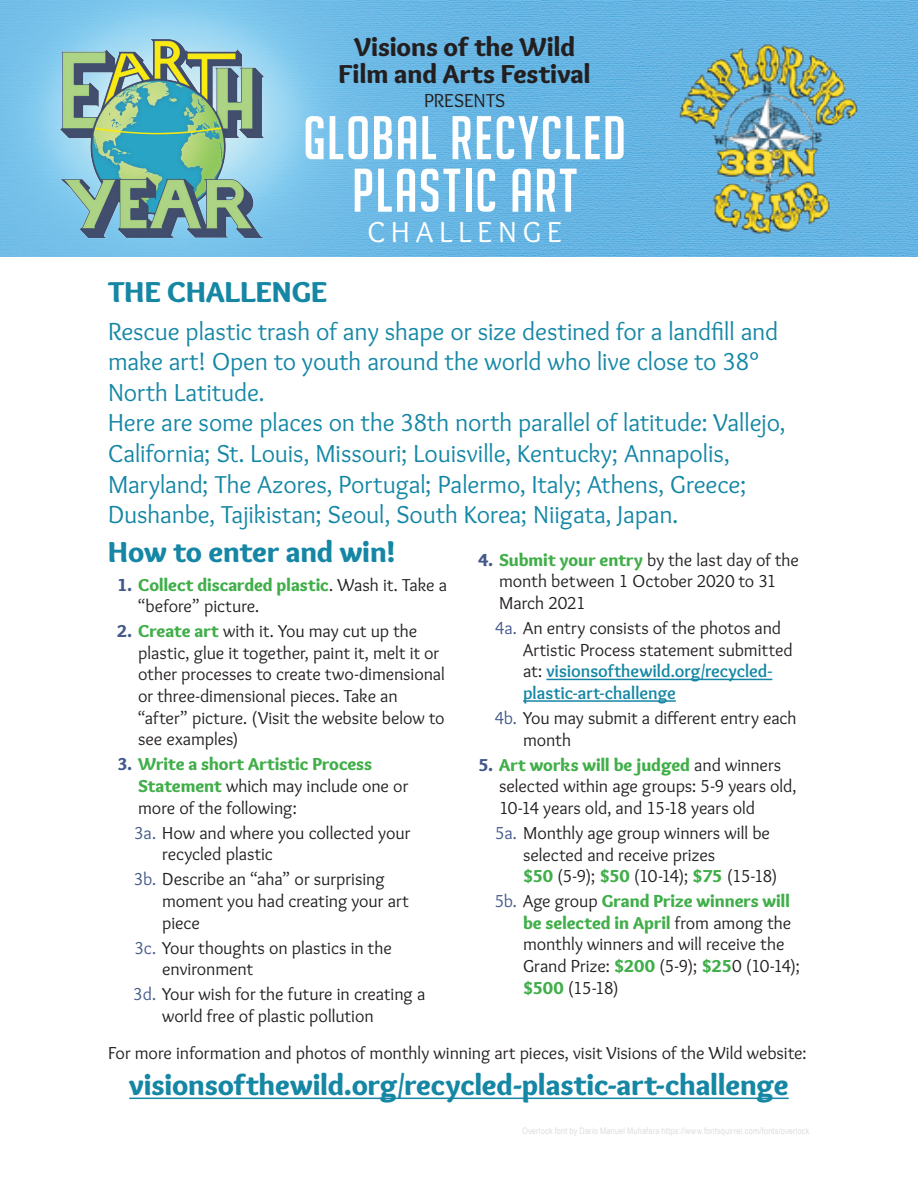
<style>
.page{position:relative;width:918px;height:1188px;background:#fff}
.page>*{position:absolute;margin:0;border:0;box-sizing:border-box;transform-origin:0 0}
.t1{font:60px/52.5px "Big Noodle Titling";letter-spacing:.025em;color:#fff;text-align:center}
.t2{font:900 30px "Overlock";color:#1587a5}
.t3{font:30px "Overlock";letter-spacing:.205em;color:#fff}
.t4{font:900 27px/27px "Overlock";color:#231f20;text-align:center}
.t5{font:25.5px/30.6px "Overlock";letter-spacing:-.005em;color:#1587a5}
.t6{font:19.5px "Overlock";color:#231f20}
.t7{font:18px/21.6px "Overlock";letter-spacing:-.005em;color:#231f20}
.t8{font:9px "Arial Narrow";letter-spacing:.02em;color:#dcdddf}
.s1{font-weight:900;color:#44598b}
.s2{font-weight:900;color:#40ae49}
.s3{color:#44598b}
.s4{font-weight:700;color:#1587a5}
</style>
<div class="page">
<img style="left:0;top:0;width:918px;height:256px">
<img style="left:54px;top:30px;width:216px;height:216px">
<img style="left:659px;top:30px;width:216px;height:216px">
<hr style="left:546px;top:679px;width:226px;height:1px;background:#1587a5">
<hr style="left:523px;top:700px;width:153px;height:2px;background:#1587a5">
<hr style="left:129px;top:1098px;width:660px;height:1px;background:#1587a5">
<h3 class="t4" style="left:339px;top:33px;width:254px">Visions of the Wild<br>Film and Arts Festival</h3>
<p class="t6" style="left:424px;top:89px;width:83px">PRESENTS</p>
<h1 class="t1" style="left:303px;top:112px;width:324px">GLOBAL RECYCLED<br>PLASTIC ART</h1>
<h2 class="t3" style="left:367px;top:215px;width:196px">CHALLENGE</h2>
<h2 class="t2" style="left:108px;top:273px;width:221px">THE CHALLENGE</h2>
<p class="t5" style="left:108px;top:316px;width:679px">Rescue plastic trash of any shape or size destined for a landfill and make art! Open to youth around the world who live close to 38° North Latitude.<br>Here are some places on the 38th north parallel of latitude: Vallejo, California; St. Louis, Missouri; Louisville, Kentucky; Annapolis, Maryland; The Azores, Portugal; Palermo, Italy; Athens, Greece; Dushanbe, Tajikistan; Seoul, South Korea; Niigata, Japan.</p>
<h2 class="t2" style="left:108px;top:533px;width:289px">How to enter and win!</h2>
<p class="t7" style="left:138px;top:574px;width:310px;text-indent:-21px"><span class="s1">1.</span> <span class="s2">Collect discarded plastic</span>. Wash it. Take a “before” picture.</p>
<p class="t7" style="left:138px;top:621px;width:308px;text-indent:-21px"><span class="s1">2.</span> <span class="s2">Create art</span> with it. You may cut up the plastic, glue it together, paint it, melt it or other processes to create two-dimensional or three-dimensional pieces. Take an “after” picture. (Visit the website below to see examples)</p>
<p class="t7" style="left:138px;top:754px;width:272px;text-indent:-21px"><span class="s1">3.</span> <span class="s2">Write a short Artistic Process<br>Statement</span> which may include one or more of the following:</p>
<p class="t7" style="left:162px;top:822px;width:250px;text-indent:-28px"><span class="s3">3a.</span> How and where you collected your recycled plastic</p>
<p class="t7" style="left:162px;top:869px;width:248px;text-indent:-28px"><span class="s3">3b.</span> Describe an “aha” or surprising moment you had creating your art piece</p>
<p class="t7" style="left:162px;top:937px;width:231px;text-indent:-28px"><span class="s3">3c.</span> Your thoughts on plastics in the environment</p>
<p class="t7" style="left:162px;top:984px;width:265px;text-indent:-29px"><span class="s3">3d.</span> Your wish for the future in creating a world free of plastic pollution</p>
<p class="t7" style="left:499px;top:549px;width:301px;text-indent:-21px"><span class="s1">4.</span> <span class="s2">Submit your entry</span> by the last day of the month between 1 October 2020 to 31<br>March 2021</p>
<p class="t7" style="left:523px;top:617px;width:271px;text-indent:-28px"><span class="s3">4a.</span> An entry consists of the photos and Artistic Process statement submitted at: <span class="s4">visionsofthewild.org/recycled&shy;plastic-art-challenge</span></p>
<p class="t7" style="left:523px;top:707px;width:275px;text-indent:-29px"><span class="s3">4b.</span> You may submit a different entry each month</p>
<p class="t7" style="left:499px;top:754px;width:299px;text-indent:-21px"><span class="s1">5.</span> <span class="s2">Art works will be judged</span> and winners selected within age groups: 5-9 years old,<br>10-14 years old, and 15-18 years old</p>
<p class="t7" style="left:523px;top:822px;width:256px;text-indent:-28px"><span class="s3">5a.</span> Monthly age group winners will be selected and receive prizes<br><span class="s2">$50</span> (5-9); <span class="s2">$50</span> (10-14); <span class="s2">$75</span> (15-18)</p>
<p class="t7" style="left:523px;top:891px;width:279px;text-indent:-28px"><span class="s3">5b.</span> Age group <span class="s2">Grand Prize winners will be selected in April</span> from among the monthly winners and will receive the<br>Grand Prize: <span class="s2">$200</span> (5-9); <span class="s2">$25</span>0 (10-14); <span class="s2">$500</span> (15-18)</p>
<p class="t7" style="left:108px;top:1042px;width:700px">For more information and photos of monthly winning art pieces, visit Visions of the Wild website:</p>
<h2 class="t2" style="left:129px;top:1066px;width:661px">visionsofthewild.org/recycled-plastic-art-challenge</h2>
<p class="t8" style="left:522px;top:1124px;width:289px">Overlock font by Dario Manuel Muhafara https://www.fontsquirrel.com/fonts/overlock</p>
</div>
